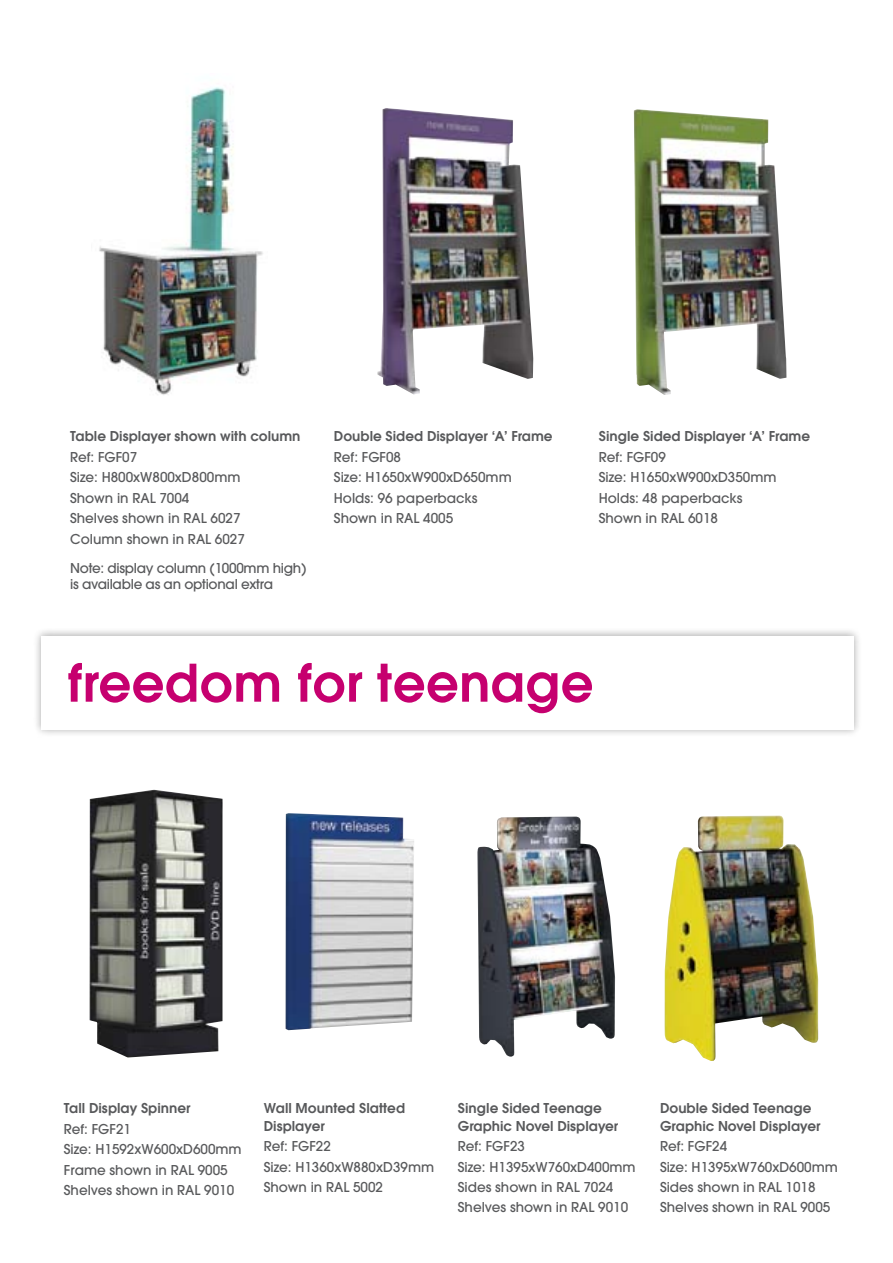
<style>
.page{position:relative;width:893px;height:1263px;background:#fff}
.page>*{position:absolute;margin:0;border:0;box-sizing:border-box;transform-origin:0 0}
.t1{font:600 57px "Avant Garde ITC";color:#c6006f}
.t2{font:600 15px/18px "Avant Garde ITC";color:#58595b}
.t3{font:500 13.5px/20.4px "Avant Garde";color:#58595b}
.t4{font:500 13.5px/16.2px "Avant Garde";letter-spacing:-.02em;color:#58595b}
</style>
<div class="page">
<div style="left:34px;top:628px;width:828px;height:109px;background:#000;opacity:.35"></div>
<div style="left:42px;top:636px;width:812px;height:93px;background:#fff"></div>
<img style="left:99px;top:87px;width:164px;height:308px">
<img style="left:377px;top:108px;width:156px;height:286px">
<img style="left:634px;top:109px;width:152px;height:286px">
<img style="left:90px;top:790px;width:133px;height:267px">
<img style="left:286px;top:813px;width:128px;height:217px">
<img style="left:477px;top:816px;width:138px;height:241px">
<img style="left:665px;top:815px;width:153px;height:246px">
<p class="t2" style="left:70px;top:427px;width:232px">Table Displayer shown with column</p>
<p class="t3" style="left:70px;top:447px;width:176px">Ref: FGF07<br>Size: H800xW800xD800mm<br>Shown in RAL 7004<br>Shelves shown in RAL 6027<br>Column shown in RAL 6027</p>
<p class="t4" style="left:70px;top:560px;width:238px">Note: display column (1000mm high) is available as an optional extra</p>
<p class="t2" style="left:334px;top:427px;width:220px">Double Sided Displayer ‘A’ Frame</p>
<p class="t3" style="left:334px;top:447px;width:179px">Ref: FGF08<br>Size: H1650xW900xD650mm<br>Holds: 96 paperbacks<br>Shown in RAL 4005</p>
<p class="t2" style="left:599px;top:427px;width:213px">Single Sided Displayer ‘A’ Frame</p>
<p class="t3" style="left:599px;top:447px;width:179px">Ref: FGF09<br>Size: H1650xW900xD350mm<br>Holds: 48 paperbacks<br>Shown in RAL 6018</p>
<h1 class="t1" style="left:67px;top:649px;width:529px">freedom for teenage</h1>
<p class="t2" style="left:64px;top:1099px;width:128px">Tall Display Spinner</p>
<p class="t3" style="left:64px;top:1119px;width:179px">Ref: FGF21<br>Size: H1592xW600xD600mm<br>Frame shown in RAL 9005<br>Shelves shown in RAL 9010</p>
<p class="t2" style="left:264px;top:1099px;width:143px">Wall Mounted Slatted<br>Displayer</p>
<p class="t3" style="left:264px;top:1136px;width:172px">Ref: FGF22<br>Size: H1360xW880xD39mm<br>Shown in RAL 5002</p>
<p class="t2" style="left:458px;top:1099px;width:162px">Single Sided Teenage<br>Graphic Novel Displayer</p>
<p class="t3" style="left:458px;top:1136px;width:179px">Ref: FGF23<br>Size: H1395xW760xD400mm<br>Sides shown in RAL 7024<br>Shelves shown in RAL 9010</p>
<p class="t2" style="left:660px;top:1099px;width:162px">Double Sided Teenage<br>Graphic Novel Displayer</p>
<p class="t3" style="left:660px;top:1136px;width:179px">Ref: FGF24<br>Size: H1395xW760xD600mm<br>Sides shown in RAL 1018<br>Shelves shown in RAL 9005</p>
</div>
